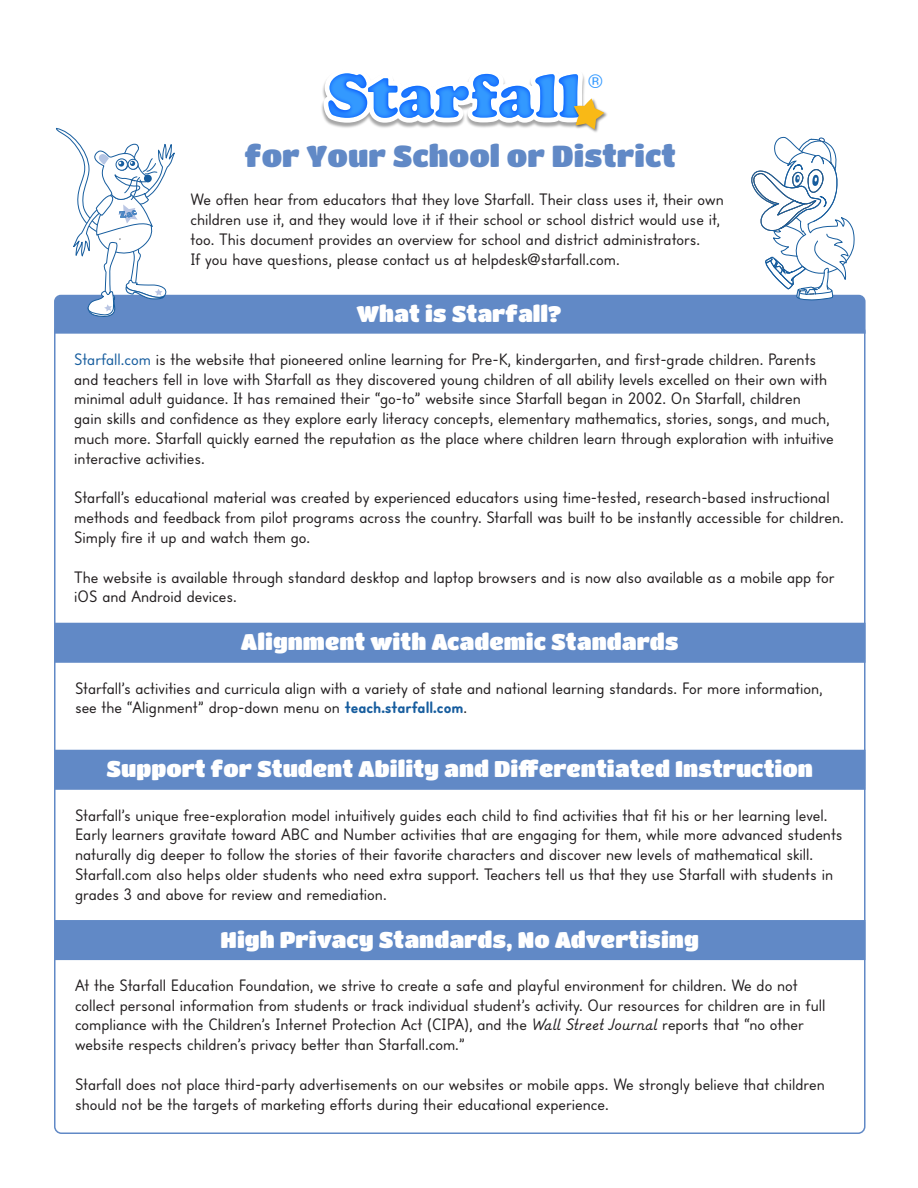
<style>
.page{position:relative;width:918px;height:1188px;background:#fff}
.page>*{position:absolute;margin:0;border:0;box-sizing:border-box;transform-origin:0 0}
.t1{font:30px "Titan One";color:#6189c6}
.Headline_Titan{font:22.5px "Titan One";color:#fff}
.t2{font:19.05px "Helvetica";color:#39f}
.Text_-_Starfall_Bloc{font:16.5px/19.8px "Starfall Block";color:#231f20}
.s1{color:#175d9e}
.s2{font-weight:700;color:#175d9e}
.s3{font-family:"Starfall Slant"}
</style>
<div class="page">
<div style="left:55px;top:623px;width:810px;height:38px;background:#6189c6"></div>
<hr style="left:54px;top:660px;width:812px;height:3px;background:#6189c6">
<div style="left:55px;top:750px;width:810px;height:38px;background:#6189c6"></div>
<hr style="left:54px;top:787px;width:812px;height:3px;background:#6189c6">
<div style="left:55px;top:921px;width:810px;height:38px;background:#6189c6"></div>
<hr style="left:54px;top:957px;width:812px;height:3px;background:#6189c6">
<hr style="left:54px;top:920px;width:812px;height:2px;background:#6189c6">
<svg style="left:54px;top:73px;width:812px;height:261px"></svg>
<p class="t2" style="left:588px;top:67px;width:16px">®</p>
<p class="t1" style="left:245px;top:138px;width:433px">for Your School or District</p>
<p class="Text_-_Starfall_Bloc" style="left:190px;top:190px;width:535px">We often hear from educators that they love Starfall. Their class uses it, their own children use it, and they would love it if their school or school district would use it, too. This document provides an overview for school and district administrators.<br>If you have questions, please contact us at helpdesk@starfall.com.</p>
<p class="Headline_Titan" style="left:356px;top:300px;width:207px">What is Starfall?</p>
<p class="Text_-_Starfall_Bloc" style="left:74px;top:350px;width:761px"><span class="s1">Starfall.com</span> is the website that pioneered online learning for Pre-K, kindergarten, and first-grade children. Parents and teachers fell in love with Starfall as they discovered young children of all ability levels excelled on their own with minimal adult guidance. It has remained their “go-to” website since Starfall began in 2002. On Starfall, children<br>gain skills and confidence as they explore early literacy concepts, elementary mathematics, stories, songs, and much, much more. Starfall quickly earned the reputation as the place where children learn through exploration with intuitive interactive activities.</p>
<p class="Text_-_Starfall_Bloc" style="left:74px;top:488px;width:771px">Starfall’s educational material was created by experienced educators using time-tested, research-based instructional methods and feedback from pilot programs across the country. Starfall was built to be instantly accessible for children.<br>Simply fire it up and watch them go.</p>
<p class="Text_-_Starfall_Bloc" style="left:74px;top:567px;width:762px">The website is available through standard desktop and laptop browsers and is now also available as a mobile app for iOS and Android devices.</p>
<p class="Headline_Titan" style="left:241px;top:628px;width:439px">Alignment with Academic Standards</p>
<p class="Text_-_Starfall_Bloc" style="left:75px;top:678px;width:749px">Starfall’s activities and curricula align with a variety of state and national learning standards. For more information, see the “Alignment” drop-down menu on <span class="s2">teach.starfall.com</span>.</p>
<p class="Headline_Titan" style="left:107px;top:755px;width:708px">Support for Student Ability and Differentiated Instruction</p>
<p class="Text_-_Starfall_Bloc" style="left:75px;top:805px;width:769px">Starfall’s unique free-exploration model intuitively guides each child to find activities that fit his or her learning level.<br>Early learners gravitate toward ABC and Number activities that are engaging for them, while more advanced students naturally dig deeper to follow the stories of their favorite characters and discover new levels of mathematical skill.<br>Starfall.com also helps older students who need extra support. Teachers tell us that they use Starfall with students in grades 3 and above for review and remediation.</p>
<p class="Headline_Titan" style="left:221px;top:926px;width:480px">High Privacy Standards, No Advertising</p>
<p class="Text_-_Starfall_Bloc" style="left:75px;top:976px;width:752px">At the Starfall Education Foundation, we strive to create a safe and playful environment for children. We do not collect personal information from students or track individual student’s activity. Our resources for children are in full compliance with the Children’s Internet Protection Act (CIPA), and the <span class="s3">Wall Street Journal</span> reports that “no other website respects children’s privacy better than Starfall.com.”</p>
<p class="Text_-_Starfall_Bloc" style="left:75px;top:1075px;width:751px">Starfall does not place third-party advertisements on our websites or mobile apps. We strongly believe that children should not be the targets of marketing efforts during their educational experience.</p>
</div>
